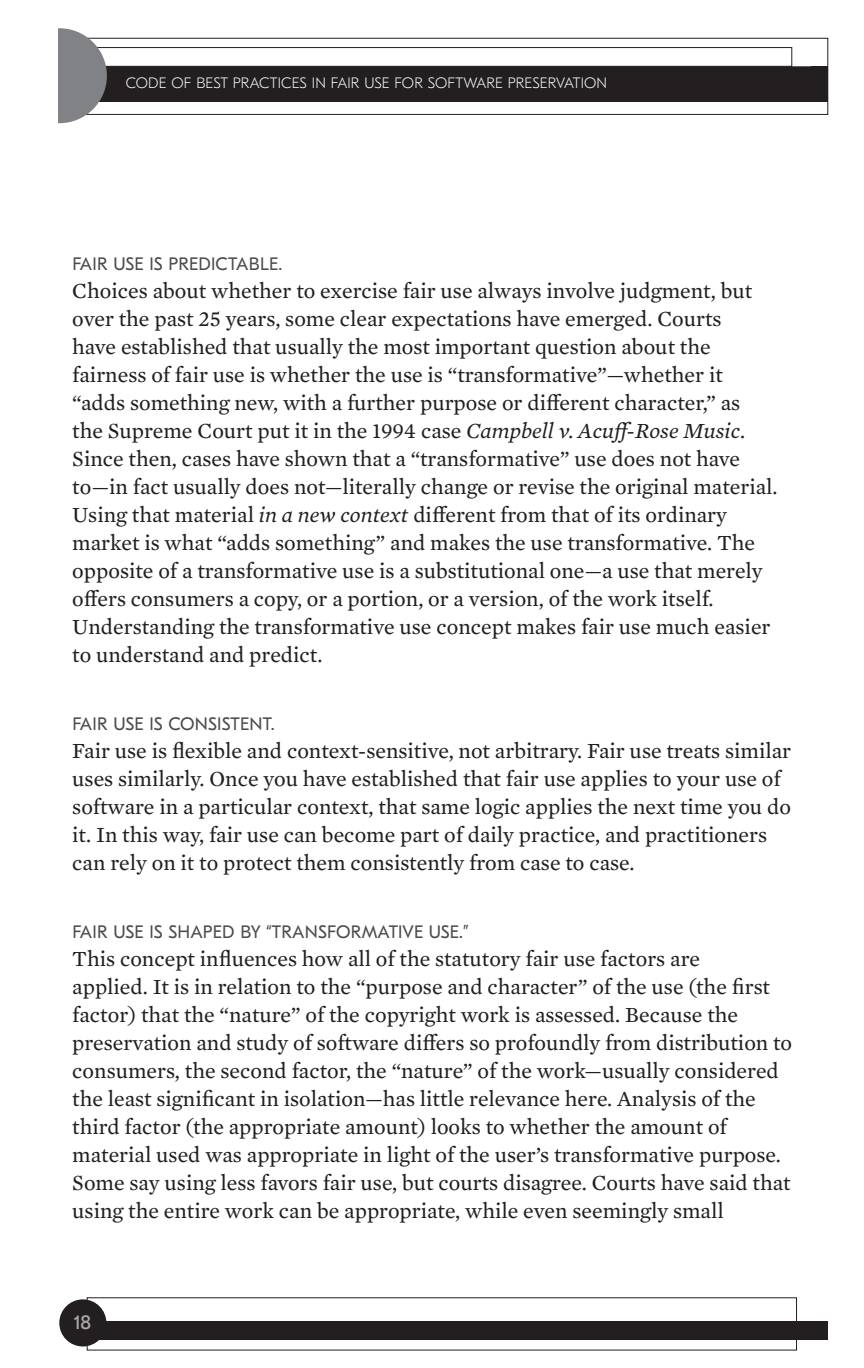
<style>
.page{position:relative;width:864px;height:1368px;background:#fff}
.page>*{position:absolute;margin:0;border:0;box-sizing:border-box;transform-origin:0 0}
.t1{font:22px/28px "Mercury Text G2";color:#231f20}
.t2{font:20px "GT Eesti Text";color:#a8a9ad}
.t3{font:18px "GT Eesti Text";letter-spacing:.01em;color:#4b4c4d}
.t4{font:100 15px "GT Eesti Text";letter-spacing:.01em;color:#fff}
.s1{font-style:italic}
</style>
<div class="page">
<div style="left:72px;top:38px;width:756px;height:77px;border:1px solid #231f20"></div>
<div style="left:36px;top:66px;width:792px;height:36px;background:#231f20"></div>
<div style="left:72px;top:1321px;width:756px;height:19px;background:#231f20"></div>
<div style="left:36px;top:47px;width:756px;height:20px;border:1px solid #231f20"></div>
<div style="left:60px;top:1300px;width:46px;height:46px;background:#231f20;border-radius:50%"></div>
<div style="left:59px;top:1299px;width:47px;height:47px;border:2px solid #231f20;border-radius:50%"></div>
<div style="left:12px;top:28px;width:95px;height:95px;background:#808285;border-radius:50%"></div>
<div style="left:0;top:11px;width:57px;height:151px;background:#fff"></div>
<p class="t4" style="left:126px;top:75px;width:483px">CODE OF BEST PRACTICES IN FAIR USE FOR SOFTWARE PRESERVATION</p>
<p class="t3" style="left:72px;top:253px;width:211px">FAIR USE IS PREDICTABLE.</p>
<p class="t1" style="left:72px;top:275px;width:707px">Choices about whether to exercise fair use always involve judgment, but over the past 25 years, some clear expectations have emerged. Courts<br>have established that usually the most important question about the fairness of fair use is whether the use is “transformative”—whether it “adds something new, with a further purpose or different character,” as<br>the Supreme Court put it in the 1994 case <span class="s1">Campbell v. Acuff-Rose Music</span>.<br>Since then, cases have shown that a “transformative” use does not have to—in fact usually does not—literally change or revise the original material.<br>Using that material <span class="s1">in a new context</span> different from that of its ordinary market is what “adds something” and makes the use transformative. The opposite of a transformative use is a substitutional one—a use that merely offers consumers a copy, or a portion, or a version, of the work itself.<br>Understanding the transformative use concept makes fair use much easier to understand and predict.</p>
<p class="t3" style="left:72px;top:713px;width:204px">FAIR USE IS CONSISTENT.</p>
<p class="t1" style="left:72px;top:735px;width:720px">Fair use is flexible and context-sensitive, not arbitrary. Fair use treats similar uses similarly. Once you have established that fair use applies to your use of software in a particular context, that same logic applies the next time you do it. In this way, fair use can become part of daily practice, and practitioners can rely on it to protect them consistently from case to case.</p>
<p class="t3" style="left:72px;top:921px;width:398px">FAIR USE IS SHAPED BY “TRANSFORMATIVE USE.”</p>
<p class="t1" style="left:72px;top:943px;width:721px">This concept influences how all of the statutory fair use factors are<br>applied. It is in relation to the “purpose and character” of the use (the first factor) that the “nature” of the copyright work is assessed. Because the preservation and study of software differs so profoundly from distribution to consumers, the second factor, the “nature” of the work—usually considered the least significant in isolation—has little relevance here. Analysis of the third factor (the appropriate amount) looks to whether the amount of material used was appropriate in light of the user’s transformative purpose.<br>Some say using less favors fair use, but courts disagree. Courts have said that using the entire work can be appropriate, while even seemingly small</p>
<p class="t2" style="left:74px;top:1311px;width:19px">18</p>
</div>
